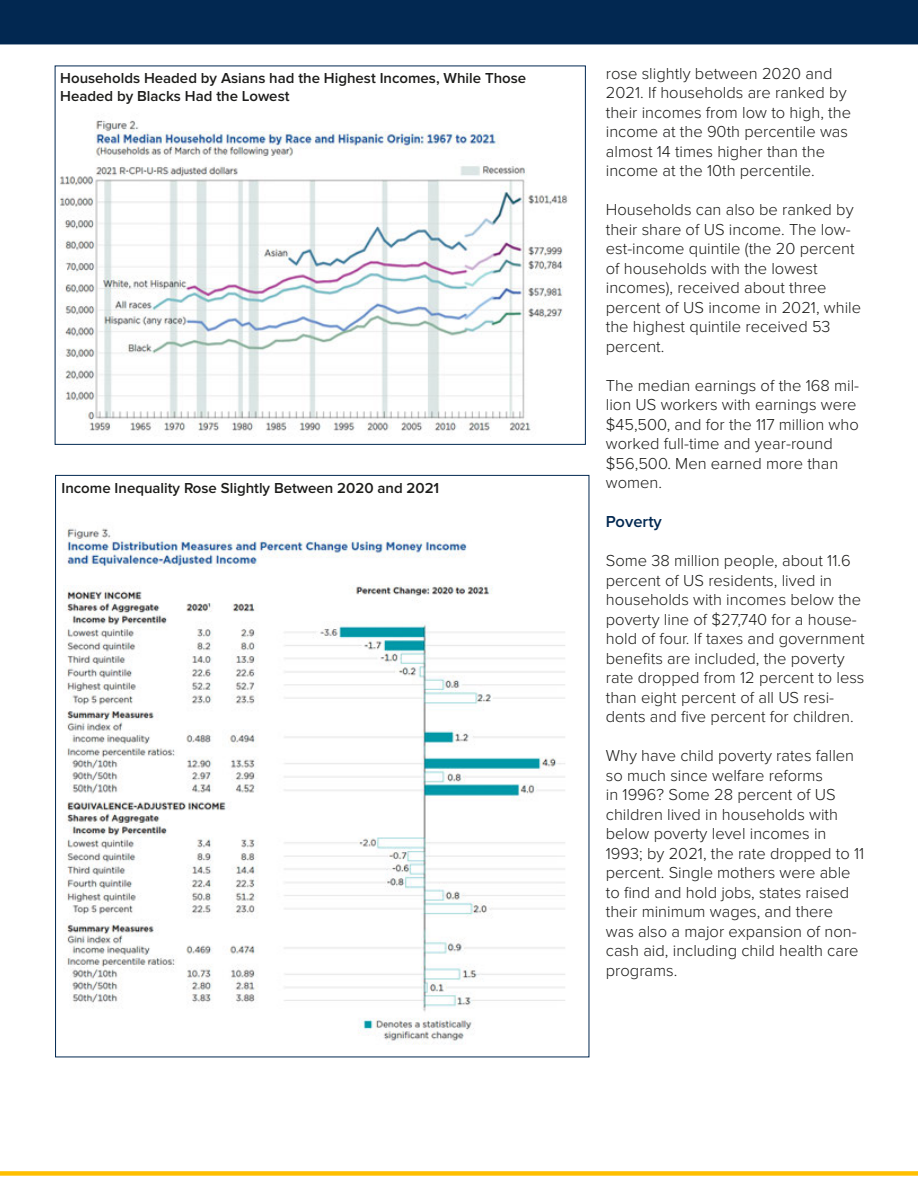
<style>
.page{position:relative;width:918px;height:1188px;background:#fff}
.page>*{position:absolute;margin:0;border:0;box-sizing:border-box;transform-origin:0 0}
.Body_Text{font:300 16.5px/19.5px "Proxima Nova";color:#1d1d1b}
.Body_Text-2{font:600 16.5px "Proxima Nova";color:#022851}
.Article_Body__Palati{font:600 15px/18px "Proxima Nova";color:#1d1d1b}
</style>
<div class="page">
<div style="left:0;top:1171px;width:918px;height:5px;background:#ffbf00"></div>
<div style="left:0;top:0;width:918px;height:44px;background:#022851"></div>
<img style="left:54px;top:113px;width:514px;height:323px">
<img style="left:65px;top:528px;width:500px;height:517px">
<p class="Article_Body__Palati" style="left:60px;top:70px;width:468px">Households Headed by Asians had the Highest Incomes, While Those<br>Headed by Blacks Had the Lowest</p>
<p class="Body_Text" style="left:606px;top:64px;width:247px">rose slightly between 2020 and<br>2021. If households are ranked by their incomes from low to high, the income at the 90th percentile was almost 14 times higher than the income at the 10th percentile.</p>
<p class="Body_Text" style="left:606px;top:200px;width:257px">Households can also be ranked by their share of US income. The low&shy;est-income quintile (the 20 percent of households with the lowest incomes), received about three percent of US income in 2021, while the highest quintile received 53 percent.</p>
<p class="Body_Text" style="left:606px;top:376px;width:255px">The median earnings of the 168 mil&shy;lion US workers with earnings were $45,500, and for the 117 million who worked full-time and year-round $56,500. Men earned more than women.</p>
<p class="Body_Text-2" style="left:606px;top:512px;width:58px">Poverty</p>
<p class="Body_Text" style="left:606px;top:551px;width:260px">Some 38 million people, about 11.6 percent of US residents, lived in households with incomes below the poverty line of $27,740 for a house&shy;hold of four. If taxes and government benefits are included, the poverty rate dropped from 12 percent to less than eight percent of all US resi&shy;dents and five percent for children.</p>
<p class="Body_Text" style="left:606px;top:746px;width:260px">Why have child poverty rates fallen so much since welfare reforms<br>in 1996? Some 28 percent of US children lived in households with below poverty level incomes in<br>1993; by 2021, the rate dropped to 11 percent. Single mothers were able to find and hold jobs, states raised their minimum wages, and there was also a major expansion of non&shy;cash aid, including child health care programs.</p>
<p class="Article_Body__Palati" style="left:61px;top:480px;width:379px">Income Inequality Rose Slightly Between 2020 and 2021</p>
</div>
